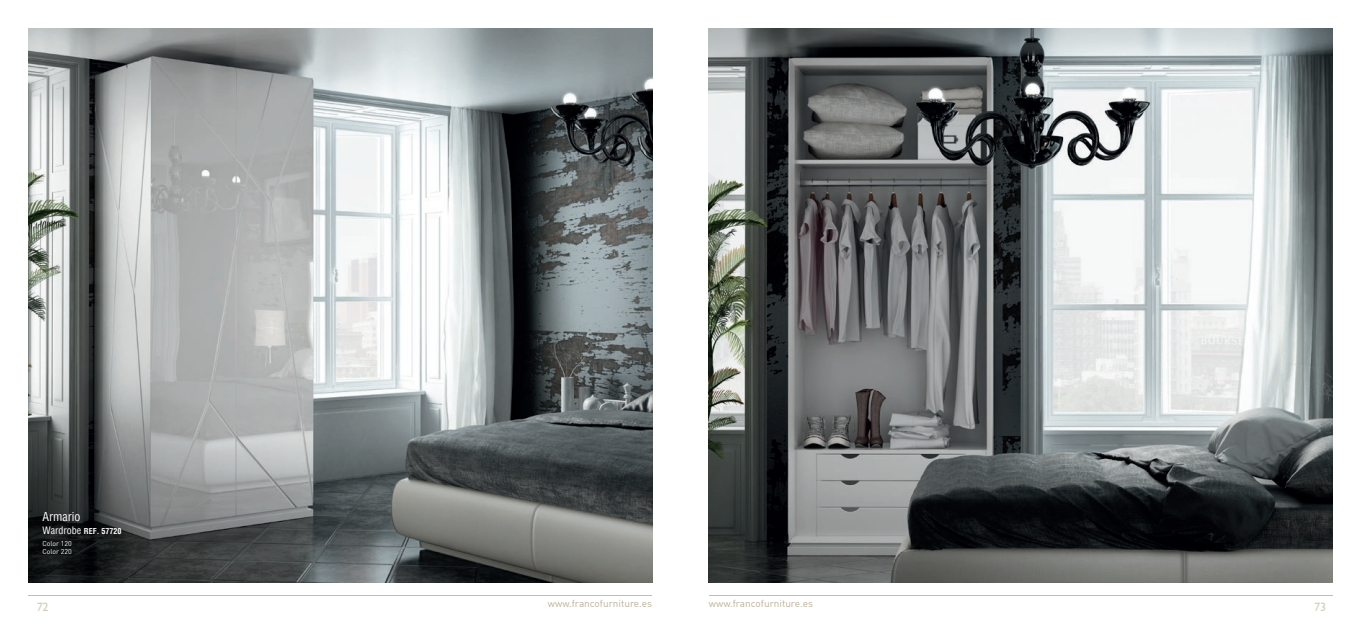
<style>
.page{position:relative;width:1361px;height:624px;background:#fff}
.page>*{position:absolute;margin:0;border:0;box-sizing:border-box;transform-origin:0 0}
.t1{font:condensed 12px "Helvetica";color:#fff}
.t2{font:12px "Humanist 521 BT";color:#bcb197}
.t3{font:10px "DIN";color:#bcb197}
.t4{font:700 condensed 8px "Helvetica";color:#fff}
.t5{font:7px/8.4px "DIN";color:#fff}
.s1{font-weight:400;font-size:10px}
</style>
<div class="page">
<hr style="left:28px;top:595px;width:624px;height:1px;background:#bcbdc0">
<hr style="left:709px;top:595px;width:623px;height:1px;background:#bcbdc0">
<img style="left:28px;top:28px;width:624px;height:554px">
<img style="left:709px;top:28px;width:623px;height:554px">
<p class="t1" style="left:42px;top:508px;width:39px">Armario</p>
<p class="t4" style="left:42px;top:526px;width:80px"><span class="s1">Wardrobe</span> REF. 57720</p>
<p class="t5" style="left:42px;top:538px;width:31px">Color 120<br>Color 220</p>
<p class="t2" style="left:36px;top:599px;width:14px">72</p>
<p class="t3" style="left:548px;top:597px;width:106px">www.francofurniture.es</p>
<p class="t3" style="left:709px;top:597px;width:106px">www.francofurniture.es</p>
<p class="t2" style="left:1314px;top:599px;width:14px">73</p>
</div>
